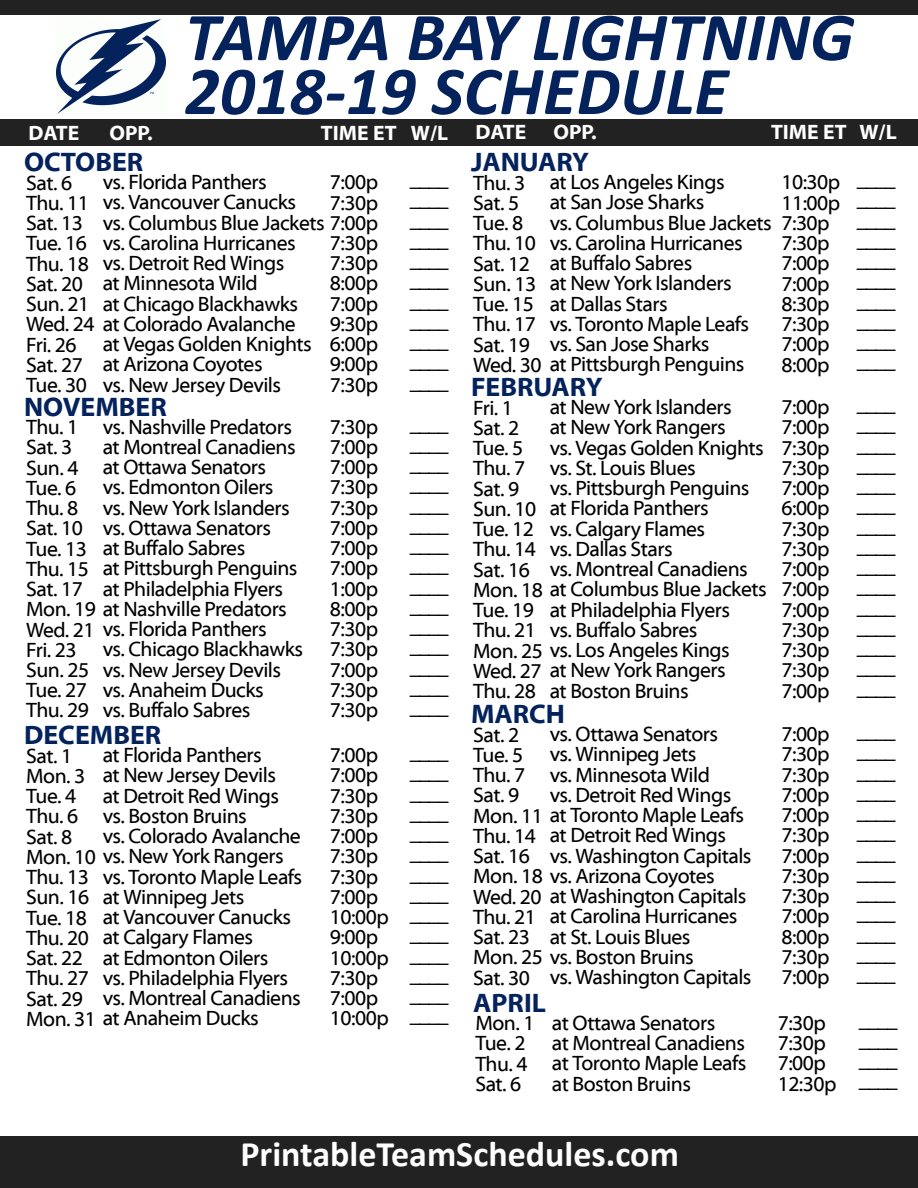
<style>
.page{position:relative;width:918px;height:1188px;background:#fff}
.page>*{position:absolute;margin:0;border:0;box-sizing:border-box;transform-origin:0 0}
.t1{font:italic 700 69px/54px "Calibri";color:#04225c}
.t2{font:700 36px "Calibri";color:#fff}
.t3{font:700 27px "Myriad Web Pro";color:#04225c}
.t4{font:21px/20.2px "Myriad Web Pro";letter-spacing:-.025em;color:#000}
.t5{font:700 21px "Myriad Web Pro";color:#fff}
</style>
<div class="page">
<div style="left:0;top:1136px;width:918px;height:52px;background:#222"></div>
<div style="left:0;top:119px;width:918px;height:26px;background:#222"></div>
<div style="left:0;top:0;width:918px;height:14px;background:#222"></div>
<img style="left:57px;top:19px;width:109px;height:94px">
<h1 class="t1" style="left:185px;top:10px;width:670px">TAMPA BAY LIGHTNING<br>2018-19 SCHEDULE</h1>
<p class="t5" style="left:28px;top:121px;width:52px">DATE</p>
<p class="t5" style="left:109px;top:121px;width:45px">OPP.</p>
<p class="t5" style="left:321px;top:121px;width:129px">TIME ET W/L</p>
<p class="t3" style="left:24px;top:148px;width:121px">OCTOBER</p>
<p class="t4" style="left:103px;top:173px;width:277px">vs. Florida Panthers<br>vs. Vancouver Canucks<br>vs. Columbus Blue Jackets 7:00p vs. Carolina Hurricanes<br>vs. Detroit Red Wings<br>at Minnesota Wild<br>at Chicago Blackhawks</p>
<p class="t4" style="left:103px;top:334px;width:211px">at Vegas Golden Knights at Arizona Coyotes<br>vs. New Jersey Devils</p>
<p class="t4" style="left:26px;top:173px;width:271px">Sat. 6<br>Thu. 11<br>Sat. 13<br>Tue. 16<br>Thu. 18<br>Sat. 20<br>Sun. 21<br>Wed. 24 at Colorado Avalanche<br>Fri. 26<br>Sat. 27<br>Tue. 30</p>
<p class="t4" style="left:330px;top:173px;width:50px">7:00p<br>7:30p</p>
<p class="t4" style="left:330px;top:233px;width:50px;text-align:justify">7:30p 7:30p 8:00p 7:00p 9:30p 6:00p 9:00p 7:30p</p>
<p class="t3" style="left:24px;top:392px;width:144px">NOVEMBER</p>
<p class="t4" style="left:103px;top:417px;width:196px">vs. Nashville Predators at Montreal Canadiens at Ottawa Senators<br>vs. Edmonton Oilers vs. New York Islanders vs. Ottawa Senators<br>at Buffalo Sabres<br>at Pittsburgh Penguins at Philadelphia Flyers</p>
<p class="t4" style="left:26px;top:417px;width:262px">Thu. 1<br>Sat. 3<br>Sun. 4<br>Tue. 6<br>Thu. 8<br>Sat. 10<br>Tue. 13<br>Thu. 15<br>Sat. 17<br>Mon. 19 at Nashville Predators<br>Wed. 21 vs. Florida Panthers<br>Fri. 23<br>Sun. 25<br>Tue. 27<br>Thu. 29</p>
<p class="t4" style="left:103px;top:640px;width:202px">vs. Chicago Blackhawks vs. New Jersey Devils vs. Anaheim Ducks<br>vs. Buffalo Sabres</p>
<p class="t3" style="left:24px;top:721px;width:139px">DECEMBER</p>
<p class="t4" style="left:103px;top:746px;width:200px">at Florida Panthers<br>at New Jersey Devils<br>at Detroit Red Wings vs. Boston Bruins<br>vs. Colorado Avalanche</p>
<p class="t4" style="left:103px;top:867px;width:201px">vs. Toronto Maple Leafs at Winnipeg Jets<br>at Vancouver Canucks at Calgary Flames<br>at Edmonton Oilers<br>vs. Philadelphia Flyers vs. Montreal Canadiens</p>
<p class="t4" style="left:26px;top:746px;width:259px">Sat. 1<br>Mon. 3<br>Tue. 4<br>Thu. 6<br>Sat. 8<br>Mon. 10 vs. New York Rangers<br>Thu. 13<br>Sun. 16<br>Tue. 18<br>Thu. 20<br>Sat. 22<br>Thu. 27<br>Sat. 29<br>Mon. 31 at Anaheim Ducks</p>
<p class="t4" style="left:330px;top:417px;width:50px;text-align:justify">7:30p 7:00p 7:00p 7:30p 7:30p 7:00p 7:00p 7:00p 1:00p 8:00p 7:30p 7:30p 7:00p 7:30p 7:30p</p>
<p class="t4" style="left:330px;top:746px;width:60px">7:00p<br>7:00p<br>7:30p<br>7:30p<br>7:00p<br>7:30p<br>7:30p<br>7:00p<br>10:00p<br>9:00p<br>10:00p<br>7:30p<br>7:00p<br>10:00p</p>
<p class="t4" style="left:410px;top:169px;width:40px;text-align:justify">____ ____ ____ ____ ____ ____ ____ ____ ____ ____ ____</p>
<p class="t4" style="left:410px;top:414px;width:40px;text-align:justify">____ ____ ____ ____ ____ ____ ____ ____ ____ ____ ____ ____ ____ ____ ____</p>
<p class="t4" style="left:410px;top:742px;width:40px;text-align:justify">____ ____ ____ ____ ____ ____ ____ ____ ____ ____ ____ ____ ____ ____</p>
<p class="t5" style="left:476px;top:121px;width:52px">DATE</p>
<p class="t5" style="left:554px;top:121px;width:45px">OPP.</p>
<p class="t5" style="left:771px;top:121px;width:127px">TIME ET W/L</p>
<p class="t3" style="left:471px;top:148px;width:120px">JANUARY</p>
<p class="t4" style="left:550px;top:173px;width:224px">at Los Angeles Kings<br>at San Jose Sharks<br>vs. Columbus Blue Jackets vs. Carolina Hurricanes<br>at Buffalo Sabres<br>at New York Islanders<br>at Dallas Stars<br>vs. Toronto Maple Leafs vs. San Jose Sharks</p>
<p class="t4" style="left:473px;top:173px;width:273px">Thu. 3<br>Sat. 5<br>Tue. 8<br>Thu. 10<br>Sat. 12<br>Sun. 13<br>Tue. 15<br>Thu. 17<br>Sat. 19<br>Wed. 30 at Pittsburgh Penguins</p>
<p class="t3" style="left:471px;top:373px;width:133px">FEBRUARY</p>
<p class="t4" style="left:550px;top:398px;width:216px">at New York Islanders<br>at New York Rangers<br>vs. Vegas Golden Knights vs. St. Louis Blues<br>vs. Pittsburgh Penguins at Florida Panthers<br>vs. Calgary Flames<br>vs. Dallas Stars<br>vs. Montreal Canadiens</p>
<p class="t4" style="left:550px;top:600px;width:182px">at Philadelphia Flyers vs. Buffalo Sabres</p>
<p class="t4" style="left:473px;top:398px;width:295px">Fri. 1<br>Sat. 2<br>Tue. 5<br>Thu. 7<br>Sat. 9<br>Sun. 10<br>Tue. 12<br>Thu. 14<br>Sat. 16<br>Mon. 18 at Columbus Blue Jackets<br>Tue. 19<br>Thu. 21<br>Mon. 25 vs. Los Angeles Kings<br>Wed. 27 at New York Rangers<br>Thu. 28</p>
<p class="t4" style="left:550px;top:681px;width:141px">at Boston Bruins</p>
<p class="t3" style="left:471px;top:700px;width:95px">MARCH</p>
<p class="t4" style="left:550px;top:725px;width:183px">vs. Ottawa Senators vs. Winnipeg Jets<br>vs. Minnesota Wild vs. Detroit Red Wings</p>
<p class="t4" style="left:550px;top:826px;width:203px">at Detroit Red Wings vs. Washington Capitals</p>
<p class="t4" style="left:473px;top:725px;width:275px">Sat. 2<br>Tue. 5<br>Thu. 7<br>Sat. 9<br>Mon. 11 at Toronto Maple Leafs<br>Thu. 14<br>Sat. 16<br>Mon. 18 vs. Arizona Coyotes<br>Wed. 20 at Washington Capitals<br>Thu. 21<br>Sat. 23<br>Mon. 25 vs. Boston Bruins<br>Sat. 30</p>
<p class="t4" style="left:550px;top:907px;width:189px">at Carolina Hurricanes at St. Louis Blues</p>
<p class="t4" style="left:550px;top:967px;width:203px">vs. Washington Capitals</p>
<p class="t3" style="left:473px;top:988px;width:74px">APRIL</p>
<p class="t4" style="left:781px;top:173px;width:60px">10:30p<br>11:00p<br>7:30p<br>7:30p<br>7:00p<br>7:00p<br>8:30p<br>7:30p<br>7:00p<br>8:00p</p>
<p class="t4" style="left:781px;top:398px;width:50px;text-align:justify">7:00p 7:00p 7:30p 7:30p 7:00p 6:00p 7:30p 7:30p 7:00p 7:00p 7:00p 7:30p 7:30p 7:30p 7:00p</p>
<p class="t4" style="left:781px;top:725px;width:50px;text-align:justify">7:00p 7:30p 7:30p 7:00p 7:00p 7:30p 7:00p 7:30p 7:30p 7:00p 8:00p 7:30p 7:00p</p>
<p class="t4" style="left:475px;top:1013px;width:61px">Mon. 1<br>Tue. 2<br>Thu. 4<br>Sat. 6</p>
<p class="t4" style="left:552px;top:1013px;width:196px">at Ottawa Senators<br>at Montreal Canadiens at Toronto Maple Leafs at Boston Bruins</p>
<p class="t4" style="left:778px;top:1013px;width:60px">7:30p<br>7:30p<br>7:00p<br>12:30p</p>
<p class="t4" style="left:857px;top:169px;width:40px;text-align:justify">____ ____ ____ ____ ____ ____ ____ ____ ____ ____</p>
<p class="t4" style="left:857px;top:394px;width:40px;text-align:justify">____ ____ ____ ____ ____ ____ ____ ____ ____ ____ ____ ____ ____ ____ ____</p>
<p class="t4" style="left:857px;top:721px;width:40px;text-align:justify">____ ____ ____ ____ ____ ____ ____ ____ ____ ____ ____ ____ ____</p>
<p class="t4" style="left:859px;top:1010px;width:40px;text-align:justify">____ ____ ____ ____</p>
<h2 class="t2" style="left:240px;top:1131px;width:440px">PrintableTeamSchedules.com</h2>
</div>
